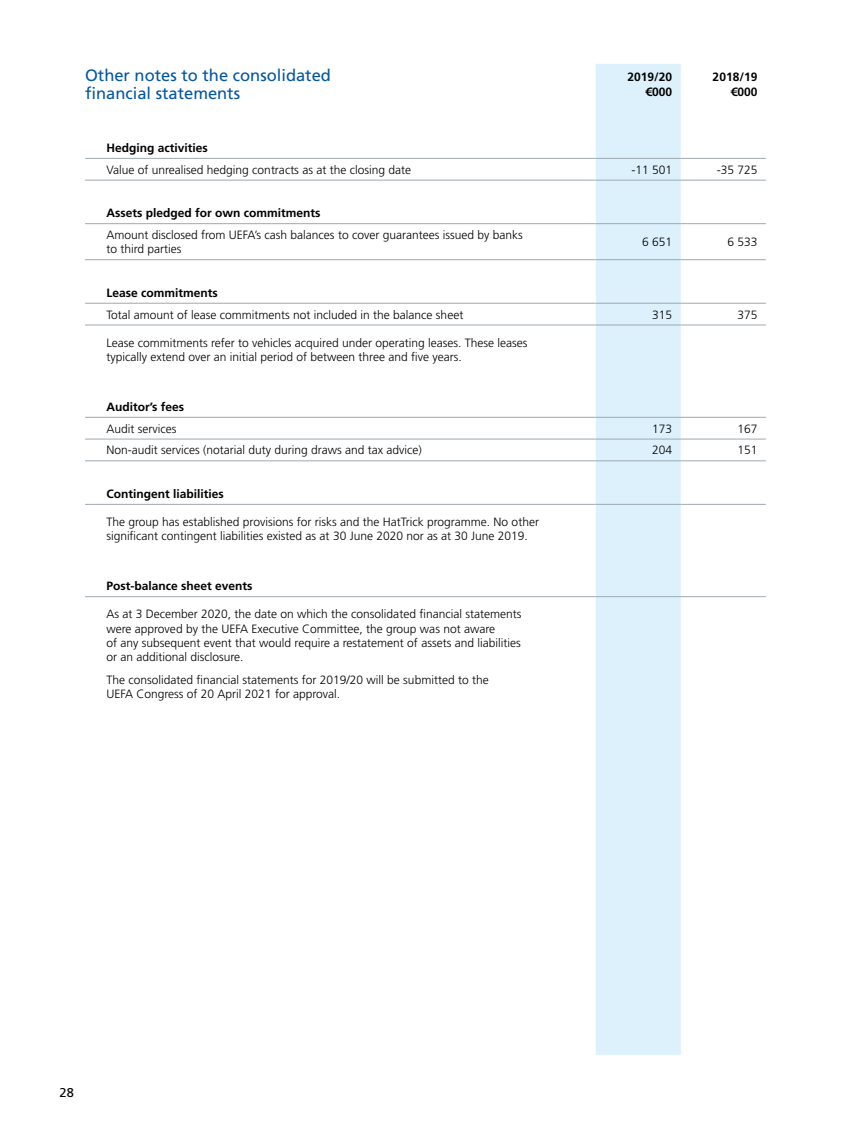
<style>
.page{position:relative;width:851px;height:1140px;background:#fff}
.page>*{position:absolute;margin:0;border:0;box-sizing:border-box;transform-origin:0 0}
.t1{font:16.5px/18px "Frutiger LT Pro";color:#0056a4}
.t2{font:12.75px "Frutiger LT Pro";color:#000}
.t3{font:300 12px/14.2px "Frutiger LT Pro";color:#000}
.t4{font:700 12px/14.2px "Frutiger LT Pro";color:#000;text-align:right}
</style>
<div class="page">
<svg style="left:85px;top:157px;width:510px;height:441px"></svg>
<div style="left:595px;top:64px;width:85px;height:990px;background:#ddf1fd"></div>
<hr style="left:85px;top:223px;width:510px;height:1px;background:#9da9b1">
<hr style="left:595px;top:223px;width:85px;height:1px;background:#9da9b1">
<hr style="left:680px;top:223px;width:85px;height:1px;background:#9da9b1">
<hr style="left:85px;top:303px;width:510px;height:1px;background:#9da9b1">
<hr style="left:595px;top:303px;width:85px;height:1px;background:#9da9b1">
<hr style="left:680px;top:303px;width:85px;height:1px;background:#9da9b1">
<hr style="left:85px;top:417px;width:510px;height:1px;background:#9da9b1">
<hr style="left:595px;top:417px;width:85px;height:1px;background:#9da9b1">
<hr style="left:680px;top:417px;width:85px;height:1px;background:#9da9b1">
<hr style="left:85px;top:504px;width:510px;height:1px;background:#9da9b1">
<hr style="left:595px;top:504px;width:85px;height:1px;background:#9da9b1">
<hr style="left:680px;top:504px;width:85px;height:1px;background:#9da9b1">
<hr style="left:85px;top:596px;width:510px;height:1px;background:#9da9b1">
<hr style="left:595px;top:596px;width:85px;height:1px;background:#9da9b1">
<hr style="left:680px;top:596px;width:85px;height:1px;background:#9da9b1">
<hr style="left:85px;top:158px;width:510px;height:1px;background:#9da9b1">
<hr style="left:595px;top:158px;width:85px;height:1px;background:#9da9b1">
<hr style="left:680px;top:158px;width:85px;height:1px;background:#9da9b1">
<hr style="left:85px;top:180px;width:510px;height:1px;background:#9da9b1">
<hr style="left:595px;top:180px;width:85px;height:1px;background:#9da9b1">
<hr style="left:680px;top:180px;width:85px;height:1px;background:#9da9b1">
<hr style="left:85px;top:259px;width:510px;height:1px;background:#9da9b1">
<hr style="left:595px;top:259px;width:85px;height:1px;background:#9da9b1">
<hr style="left:680px;top:259px;width:85px;height:1px;background:#9da9b1">
<hr style="left:85px;top:325px;width:510px;height:1px;background:#9da9b1">
<hr style="left:595px;top:325px;width:85px;height:1px;background:#9da9b1">
<hr style="left:680px;top:325px;width:85px;height:1px;background:#9da9b1">
<hr style="left:85px;top:439px;width:510px;height:1px;background:#9da9b1">
<hr style="left:595px;top:439px;width:85px;height:1px;background:#9da9b1">
<hr style="left:680px;top:439px;width:85px;height:1px;background:#9da9b1">
<hr style="left:85px;top:460px;width:510px;height:1px;background:#9da9b1">
<hr style="left:595px;top:460px;width:85px;height:1px;background:#9da9b1">
<hr style="left:680px;top:460px;width:85px;height:1px;background:#9da9b1">
<h1 class="t1" style="left:85px;top:66px;width:247px">Other notes to the consolidated financial statements</h1>
<p class="t4" style="left:627px;top:70px;width:46px">2019/20 €000</p>
<p class="t4" style="left:712px;top:70px;width:46px">2018/19 €000</p>
<p class="t4" style="left:106px;top:141px;width:103px">Hedging activities</p>
<p class="t3" style="left:106px;top:162px;width:306px">Value of unrealised hedging contracts as at the closing date</p>
<p class="t3" style="left:631px;top:162px;width:42px">-11 501</p>
<p class="t3" style="left:716px;top:162px;width:42px">-35 725</p>
<p class="t4" style="left:106px;top:206px;width:216px">Assets pledged for own commitments</p>
<p class="t3" style="left:106px;top:228px;width:418px">Amount disclosed from UEFA’s cash balances to cover guarantees issued by banks to third parties</p>
<p class="t3" style="left:642px;top:235px;width:32px">6 651</p>
<p class="t3" style="left:727px;top:235px;width:32px">6 533</p>
<p class="t4" style="left:106px;top:285px;width:113px">Lease commitments</p>
<p class="t3" style="left:106px;top:307px;width:358px">Total amount of lease commitments not included in the balance sheet</p>
<p class="t3" style="left:652px;top:307px;width:22px">315</p>
<p class="t3" style="left:737px;top:307px;width:22px">375</p>
<p class="t3" style="left:106px;top:335px;width:422px">Lease commitments refer to vehicles acquired under operating leases. These leases typically extend over an initial period of between three and five years.</p>
<p class="t4" style="left:106px;top:399px;width:79px">Auditor’s fees</p>
<p class="t3" style="left:106px;top:421px;width:71px">Audit services</p>
<p class="t3" style="left:652px;top:421px;width:22px">173</p>
<p class="t3" style="left:737px;top:421px;width:22px">167</p>
<p class="t3" style="left:106px;top:443px;width:317px">Non-audit services (notarial duty during draws and tax advice)</p>
<p class="t3" style="left:652px;top:443px;width:22px">204</p>
<p class="t3" style="left:737px;top:443px;width:22px">151</p>
<p class="t4" style="left:106px;top:487px;width:119px">Contingent liabilities</p>
<p class="t3" style="left:106px;top:515px;width:434px">The group has established provisions for risks and the HatTrick programme. No other significant contingent liabilities existed as at 30 June 2020 nor as at 30 June 2019.</p>
<p class="t4" style="left:106px;top:579px;width:148px">Post-balance sheet events</p>
<p class="t3" style="left:106px;top:607px;width:416px">As at 3 December 2020, the date on which the consolidated financial statements were approved by the UEFA Executive Committee, the group was not aware<br>of any subsequent event that would require a restatement of assets and liabilities or an additional disclosure.</p>
<p class="t3" style="left:106px;top:672px;width:384px">The consolidated financial statements for 2019/20 will be submitted to the<br>UEFA Congress of 20 April 2021 for approval.</p>
<p class="t2" style="left:60px;top:1085px;width:16px">28</p>
</div>
